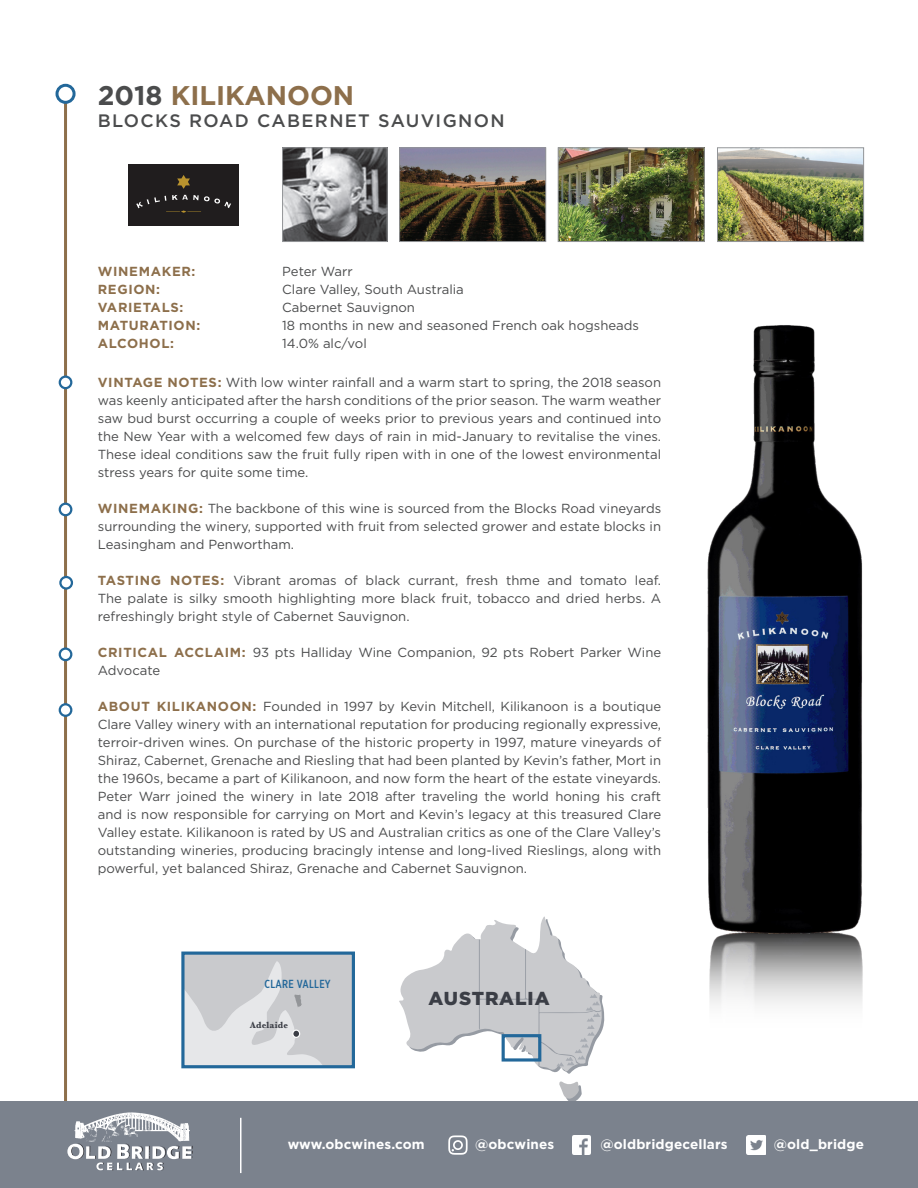
<style>
.page{position:relative;width:918px;height:1188px;background:#fff}
.page>*{position:absolute;margin:0;border:0;box-sizing:border-box;transform-origin:0 0}
.t1{font:700 27px "Gotham";color:#8d6f4b}
.t2{font:900 18.75px "Gotham";letter-spacing:.05em;color:#3b3e46}
.t3{font:500 18px "Gotham";letter-spacing:.075em;color:#4b4c4d}
.space{font:700 13.5px "Gotham";letter-spacing:.01em;color:#fff}
.Tasting_Notes_Paragr{font:13.2px/18px "Gotham";color:#4b4c4d;text-align:justify}
.Tasting_Notes_Paragr-2{font:700 13.2px "Gotham";letter-spacing:.05em;color:#8d6f4b}
.t4{font:500 11.7px "Gotham X Narrow";letter-spacing:.025em;color:#23689a}
.t5{font:700 9.3px "Baskerville";letter-spacing:.025em;color:#3b3e46;scale:.94 1}
.s1{color:#4b4c4d}
.s2{font-weight:700;color:#8d6f4b}
</style>
<div class="page">
<div style="left:129px;top:164px;width:110px;height:61px;background:#201d1e"></div>
<svg style="left:177px;top:175px;width:13px;height:14px"></svg>
<svg style="left:136px;top:195px;width:95px;height:18px"></svg>
<img style="left:709px;top:937px;width:154px;height:68px">
<img style="left:707px;top:325px;width:156px;height:612px">
<hr style="left:64px;top:85px;width:3px;height:1026px;background:#8d6f4b">
<img style="left:284px;top:149px;width:102px;height:91px">
<div style="left:282px;top:147px;width:106px;height:95px;border:1px solid #939598"></div>
<img style="left:560px;top:149px;width:143px;height:91px">
<div style="left:558px;top:147px;width:147px;height:95px;border:1px solid #939598"></div>
<img style="left:401px;top:149px;width:143px;height:91px">
<div style="left:399px;top:147px;width:147px;height:95px;border:1px solid #939598"></div>
<div style="left:57px;top:85px;width:17px;height:17px;background:#fff;border-radius:50%"></div>
<div style="left:56px;top:84px;width:20px;height:20px;border:3px solid #23689a;border-radius:50%"></div>
<img style="left:719px;top:149px;width:143px;height:91px">
<div style="left:717px;top:147px;width:147px;height:95px;border:1px solid #939598"></div>
<div style="left:60px;top:649px;width:11px;height:11px;background:#fff;border-radius:50%"></div>
<div style="left:59px;top:647px;width:13px;height:14px;border:2px solid #23689a;border-radius:50%"></div>
<div style="left:60px;top:704px;width:11px;height:12px;background:#fff;border-radius:50%"></div>
<div style="left:59px;top:703px;width:13px;height:14px;border:2px solid #23689a;border-radius:50%"></div>
<div style="left:60px;top:377px;width:11px;height:11px;background:#fff;border-radius:50%"></div>
<div style="left:59px;top:376px;width:13px;height:13px;border:2px solid #23689a;border-radius:50%"></div>
<div style="left:60px;top:504px;width:11px;height:11px;background:#fff;border-radius:50%"></div>
<div style="left:59px;top:503px;width:13px;height:13px;border:2px solid #23689a;border-radius:50%"></div>
<svg style="left:185px;top:956px;width:166px;height:108px;background:#d2d3d6"></svg>
<div style="left:181px;top:952px;width:174px;height:116px;border:3px solid #23689a"></div>
<div style="left:293px;top:1030px;width:7px;height:7px;background:#3b3e46;border-radius:50%"></div>
<div style="left:292px;top:1030px;width:8px;height:8px;border:1px solid #fff;border-radius:50%"></div>
<svg style="left:559px;top:1081px;width:23px;height:21px"></svg>
<svg style="left:399px;top:917px;width:206px;height:157px"></svg>
<div style="left:0;top:1102px;width:918px;height:86px;background:#7b828d"></div>
<img style="left:572px;top:1136px;width:19px;height:18px">
<img style="left:747px;top:1135px;width:19px;height:20px">
<svg style="left:448px;top:1135px;width:20px;height:20px"></svg>
<svg style="left:67px;top:1145px;width:4px;height:13px"></svg>
<img style="left:74px;top:1112px;width:115px;height:30px">
<img style="left:71px;top:1144px;width:122px;height:27px">
<hr style="left:240px;top:1118px;width:2px;height:55px;background:#fff">
<svg style="left:60px;top:577px;width:12px;height:12px"></svg>
<div style="left:59px;top:576px;width:14px;height:14px;border:2px solid #23689a;border-radius:50%"></div>
<p class="t1" style="left:98px;top:78px;width:258px"><span class="s1">2018</span> KILIKANOON</p>
<p class="t3" style="left:98px;top:109px;width:408px">BLOCKS ROAD CABERNET SAUVIGNON</p>
<p class="Tasting_Notes_Paragr-2" style="left:98px;top:263px;width:99px">WINEMAKER:</p>
<p class="Tasting_Notes_Paragr" style="left:282px;top:262px;width:72px">Peter Warr</p>
<p class="Tasting_Notes_Paragr-2" style="left:98px;top:281px;width:64px">REGION:</p>
<p class="Tasting_Notes_Paragr" style="left:282px;top:280px;width:183px">Clare Valley, South Australia</p>
<p class="Tasting_Notes_Paragr-2" style="left:98px;top:299px;width:87px">VARIETALS:</p>
<p class="Tasting_Notes_Paragr" style="left:282px;top:298px;width:134px">Cabernet Sauvignon</p>
<p class="Tasting_Notes_Paragr-2" style="left:98px;top:317px;width:104px">MATURATION:</p>
<p class="Tasting_Notes_Paragr" style="left:282px;top:316px;width:358px">18 months in new and seasoned French oak hogsheads</p>
<p class="Tasting_Notes_Paragr-2" style="left:98px;top:335px;width:78px">ALCOHOL:</p>
<p class="Tasting_Notes_Paragr" style="left:282px;top:334px;width:86px">14.0% alc/vol</p>
<p class="Tasting_Notes_Paragr" style="left:98px;top:373px;width:565px"><span class="s2">VINTAGE NOTES:</span> With low winter rainfall and a warm start to spring, the 2018 season was keenly anticipated after the harsh conditions of the prior season. The warm weather saw bud burst occurring a couple of weeks prior to previous years and continued into the New Year with a welcomed few days of rain in mid-January to revitalise the vines.<br>These ideal conditions saw the fruit fully ripen with in one of the lowest environmental stress years for quite some time.</p>
<p class="Tasting_Notes_Paragr" style="left:98px;top:499px;width:565px"><span class="s2">WINEMAKING:</span> The backbone of this wine is sourced from the Blocks Road vineyards surrounding the winery, supported with fruit from selected grower and estate blocks in Leasingham and Penwortham.</p>
<p class="Tasting_Notes_Paragr" style="left:98px;top:571px;width:565px"><span class="s2">TASTING NOTES:</span> Vibrant aromas of black currant, fresh thme and tomato leaf.<br>The palate is silky smooth highlighting more black fruit, tobacco and dried herbs. A refreshingly bright style of Cabernet Sauvignon.</p>
<p class="Tasting_Notes_Paragr" style="left:98px;top:643px;width:565px"><span class="s2">CRITICAL ACCLAIM:</span> 93 pts Halliday Wine Companion, 92 pts Robert Parker Wine<br>Advocate</p>
<p class="Tasting_Notes_Paragr" style="left:98px;top:697px;width:565px"><span class="s2">ABOUT KILIKANOON:</span> Founded in 1997 by Kevin Mitchell, Kilikanoon is a boutique Clare Valley winery with an international reputation for producing regionally expressive, terroir-driven wines. On purchase of the historic property in 1997, mature vineyards of Shiraz, Cabernet, Grenache and Riesling that had been planted by Kevin’s father, Mort in the 1960s, became a part of Kilikanoon, and now form the heart of the estate vineyards.<br>Peter Warr joined the winery in late 2018 after traveling the world honing his craft and is now responsible for carrying on Mort and Kevin’s legacy at this treasured Clare Valley estate. Kilikanoon is rated by US and Australian critics as one of the Clare Valley’s outstanding wineries, producing bracingly intense and long-lived Rieslings, along with powerful, yet balanced Shiraz, Grenache and Cabernet Sauvignon.</p>
<p class="t4" style="left:265px;top:977px;width:68px">CLARE VALLEY</p>
<p class="t5" style="left:250px;top:1018px;width:42px">Adelaide</p>
<p class="t2" style="left:429px;top:986px;width:123px">AUSTRALIA</p>
<p class="space" style="left:288px;top:1135px;width:139px">www.obcwines.com</p>
<p class="space" style="left:475px;top:1135px;width:81px">@obcwines</p>
<p class="space" style="left:600px;top:1135px;width:129px">@oldbridgecellars</p>
<p class="space" style="left:774px;top:1135px;width:92px">@old_bridge</p>
</div>
